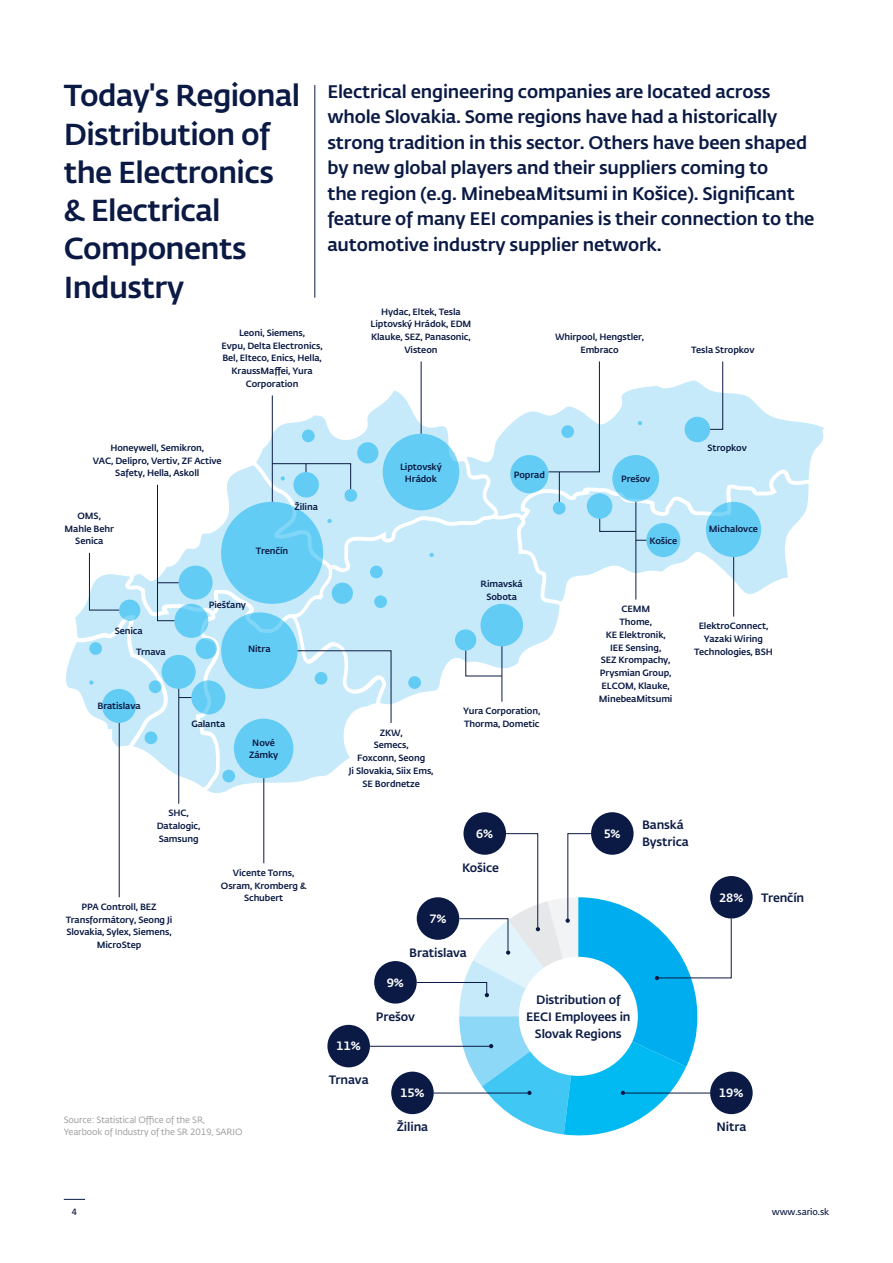
<style>
.page{position:relative;width:893px;height:1263px;background:#fff}
.page>*{position:absolute;margin:0;border:0;box-sizing:border-box;transform-origin:0 0}
.t1{font:500 30px/38.2px "Fedra Sans Pro";letter-spacing:-.02em;color:#0b1a44}
.t2{font:500 18px/25.5px "Fedra Sans Pro";letter-spacing:-.01em;color:#0b1a44}
.t3{font:500 12px/17px "Fedra Sans Pro";letter-spacing:-.01em;color:#0b1a44;text-align:center}
.t4{font:500 12px "Fedra Sans Pro";color:#fff}
.t5{font:500 9px/12.8px "Fedra Sans Pro";letter-spacing:-.01em;color:#0b1a44;text-align:center}
.t6{font:9px/12.8px "Fedra Sans Pro";letter-spacing:-.01em;color:#939598}
.t7{font:600 9px "Fedra Sans Pro";letter-spacing:-.01em;color:#0b1a44}
</style>
<div class="page">
<svg style="left:64px;top:1199px;width:21px;height:1px"></svg>
<svg style="left:476px;top:416px;width:349px;height:563px"></svg>
<svg style="left:502px;top:500px;width:61px;height:240px"></svg>
<div style="left:510px;top:455px;width:39px;height:38px;background:#63ccf4;border-radius:50%"></div>
<div style="left:480px;top:604px;width:43px;height:42px;background:#63ccf4;border-radius:50%"></div>
<div style="left:710px;top:876px;width:43px;height:42px;background:#0b1a44;border-radius:50%"></div>
<div style="left:591px;top:812px;width:43px;height:43px;background:#0b1a44;border-radius:50%"></div>
<div style="left:710px;top:1071px;width:43px;height:43px;background:#0b1a44;border-radius:50%"></div>
<div style="left:391px;top:1071px;width:43px;height:43px;background:#0b1a44;border-radius:50%"></div>
<div style="left:327px;top:1025px;width:43px;height:42px;background:#0b1a44;border-radius:50%"></div>
<div style="left:374px;top:961px;width:43px;height:42px;background:#0b1a44;border-radius:50%"></div>
<hr style="left:370px;top:1046px;width:119px;height:1px;background:#0b1a44">
<div style="left:463px;top:812px;width:43px;height:43px;background:#0b1a44;border-radius:50%"></div>
<svg style="left:416px;top:833px;width:315px;height:303px"></svg>
<hr style="left:315px;top:85px;width:1px;height:213px;background:#0b1a44">
<hr style="left:178px;top:689px;width:1px;height:115px;background:#0b1a44">
<hr style="left:119px;top:723px;width:1px;height:174px;background:#0b1a44">
<hr style="left:421px;top:361px;width:1px;height:73px;background:#0b1a44">
<hr style="left:264px;top:778px;width:1px;height:85px;background:#0b1a44">
<hr style="left:733px;top:557px;width:1px;height:60px;background:#0b1a44">
<hr style="left:502px;top:646px;width:1px;height:56px;background:#0b1a44">
<svg style="left:520px;top:361px;width:290px;height:242px"></svg>
<svg style="left:66px;top:389px;width:436px;height:407px"></svg>
<hr style="left:559px;top:472px;width:1px;height:30px;background:#0b1a44">
<h1 class="t1" style="left:64px;top:75px;width:238px">Today's Regional<br>Distribution of the Electronics &amp; Electrical<br>Components<br>Industry</h1>
<p class="t2" style="left:327px;top:78px;width:489px">Electrical engineering companies are located across whole Slovakia. Some regions have had a historically strong tradition in this sector. Others have been shaped by new global players and their suppliers coming to<br>the region (e.g. MinebeaMitsumi in Košice). Significant feature of many EEI companies is their connection to the automotive industry supplier network.</p>
<p class="t5" style="left:222px;top:326px;width:103px">Leoni, Siemens,<br>Evpu, Delta Electronics,<br>Bel, Elteco, Enics, Hella,<br>KraussMaffei, Yura<br>Corporation</p>
<p class="t5" style="left:371px;top:305px;width:102px">Hydac, Eltek, Tesla<br>Liptovský Hrádok, EDM<br>Klauke, SEZ, Panasonic,<br>Visteon</p>
<p class="t5" style="left:555px;top:330px;width:91px">Whirpool, Hengstler,<br>Embraco</p>
<p class="t5" style="left:691px;top:343px;width:65px">Tesla Stropkov</p>
<p class="t5" style="left:93px;top:441px;width:130px">Honeywell, Semikron,<br>VAC, Delipro, Vertiv, ZF Active<br>Safety, Hella, Askoll</p>
<p class="t5" style="left:65px;top:509px;width:51px">OMS,<br>Mahle Behr<br>Senica</p>
<p class="t5" style="left:294px;top:500px;width:25px">Žilina</p>
<p class="t5" style="left:256px;top:544px;width:34px">Trenčín</p>
<p class="t5" style="left:209px;top:598px;width:39px">Piešťany</p>
<p class="t5" style="left:115px;top:623px;width:29px">Senica</p>
<p class="t5" style="left:136px;top:645px;width:31px">Trnava</p>
<p class="t5" style="left:97px;top:699px;width:45px">Bratislava</p>
<p class="t5" style="left:191px;top:717px;width:35px">Galanta</p>
<p class="t5" style="left:157px;top:806px;width:45px">SHC,<br>Datalogic,<br>Samsung</p>
<p class="t5" style="left:248px;top:642px;width:24px">Nitra</p>
<p class="t5" style="left:249px;top:736px;width:31px;line-height:12px">Nové<br>Zámky</p>
<p class="t5" style="left:66px;top:900px;width:108px">PPA Controll, BEZ<br>Transformátory, Seong Ji<br>Slovakia, Sylex, Siemens,<br>MicroStep</p>
<p class="t5" style="left:221px;top:866px;width:87px">Vicente Torns,<br>Osram, Kromberg &amp;<br>Schubert</p>
<p class="t5" style="left:400px;top:460px;width:43px;line-height:12px">Liptovský<br>Hrádok</p>
<p class="t5" style="left:514px;top:468px;width:32px">Poprad</p>
<p class="t5" style="left:481px;top:577px;width:44px">Rimavská<br>Sobota</p>
<p class="t5" style="left:349px;top:725px;width:86px">ZKW,<br>Semecs,<br>Foxconn, Seong<br>Ji Slovakia, Siix Ems,<br>SE Bordnetze</p>
<p class="t5" style="left:463px;top:704px;width:79px;text-align:left">Yura Corporation,<br>Thorma, Dometic</p>
<h3 class="t4" style="left:476px;top:824px;width:19px">6%</h3>
<h3 class="t3" style="left:462px;top:858px;width:38px">Košice</h3>
<h3 class="t4" style="left:429px;top:909px;width:19px">7%</h3>
<h3 class="t3" style="left:409px;top:943px;width:59px">Bratislava</h3>
<h3 class="t4" style="left:387px;top:973px;width:19px">9%</h3>
<p class="t5" style="left:621px;top:472px;width:31px">Prešov</p>
<p class="t5" style="left:649px;top:533px;width:29px">Košice</p>
<p class="t5" style="left:707px;top:441px;width:41px">Stropkov</p>
<p class="t5" style="left:709px;top:521px;width:51px">Michalovce</p>
<p class="t5" style="left:599px;top:602px;width:75px">CEMM<br>Thome,<br>KE Elektronik,<br>IEE Sensing,<br>SEZ Krompachy,<br>Prysmian Group,<br>ELCOM, Klauke,<br>MinebeaMitsumi</p>
<p class="t5" style="left:694px;top:619px;width:80px">ElektroConnect,<br>Yazaki Wiring<br>Technologies, BSH</p>
<h3 class="t4" style="left:604px;top:824px;width:18px">5%</h3>
<h3 class="t3" style="left:642px;top:816px;width:48px;text-align:left">Banská<br>Bystrica</h3>
<h3 class="t4" style="left:719px;top:888px;width:25px">28%</h3>
<h3 class="t3" style="left:761px;top:888px;width:45px">Trenčín</h3>
<h3 class="t4" style="left:337px;top:1037px;width:26px">11%</h3>
<h3 class="t3" style="left:376px;top:1007px;width:40px">Prešov</h3>
<h3 class="t3" style="left:526px;top:990px;width:106px">Distribution of<br>EECI Employees in<br>Slovak Regions</h3>
<p class="t6" style="left:64px;top:1113px;width:180px">Source: Statistical Office of the SR,<br>Yearbook of Industry of the SR 2019, SARIO</p>
<h3 class="t3" style="left:329px;top:1071px;width:41px">Trnava</h3>
<h3 class="t4" style="left:400px;top:1084px;width:26px">15%</h3>
<h3 class="t4" style="left:719px;top:1084px;width:26px">19%</h3>
<h3 class="t3" style="left:397px;top:1118px;width:33px">Žilina</h3>
<h3 class="t3" style="left:716px;top:1118px;width:31px">Nitra</h3>
<p class="t7" style="left:72px;top:1205px;width:7px">4</p>
<p class="t7" style="left:772px;top:1205px;width:59px">www.sario.sk</p>
</div>
